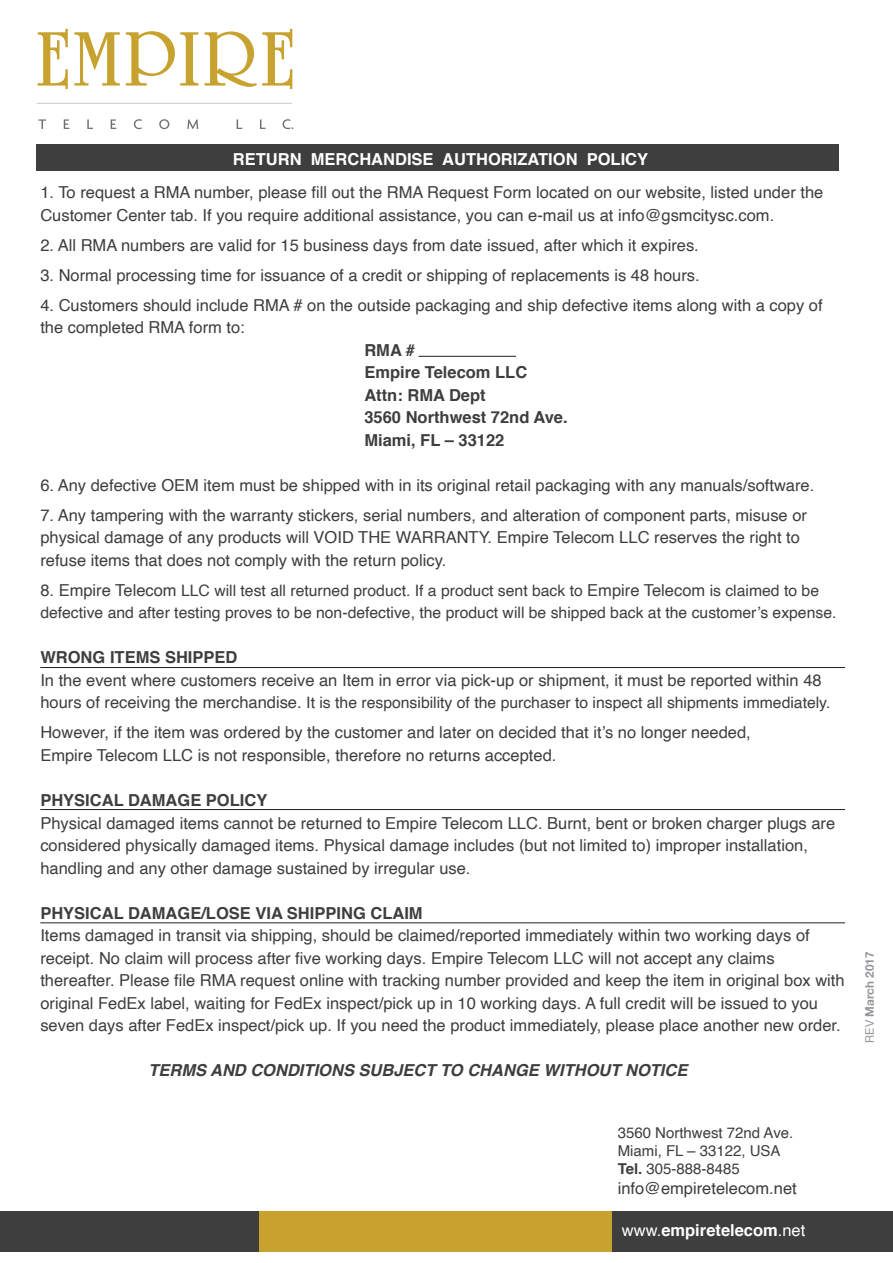
<style>
.page{position:relative;width:893px;height:1263px;background:#fff}
.page>*{position:absolute;margin:0;border:0;box-sizing:border-box;transform-origin:0 0}
.t1{font:16.5px/22.5px "Helvetica";color:#3e3e3f}
.t2{font:700 16.5px/22.5px "Helvetica";color:#3e3e3f}
.t3{font:700 16.5px "Helvetica";color:#fff}
.t4{font:italic 700 16.5px "Helvetica";color:#3e3e3f}
.t5{font:15.75px/22.5px "Helvetica";color:#3e3e3f}
.t6{font:15px/18px "Helvetica";color:#3e3e3f}
.t7{font:700 11.85px "Helvetica Neue";color:#949699}
.s1{font-size:16.5px}
.s2{font-weight:700}
.s3{font-weight:400}
</style>
<div class="page">
<div style="left:0;top:1211px;width:893px;height:40px;background:#3e3e3f"></div>
<div style="left:259px;top:1211px;width:352px;height:40px;background:#c7a22f"></div>
<hr style="left:40px;top:922px;width:805px;height:1px;background:#231f20">
<hr style="left:40px;top:809px;width:805px;height:1px;background:#231f20">
<hr style="left:40px;top:667px;width:805px;height:1px;background:#231f20">
<div style="left:37px;top:144px;width:802px;height:27px;background:#3e3e3f"></div>
<hr style="left:419px;top:356px;width:97px;height:1px;background:#211e1e">
<svg style="left:38px;top:29px;width:254px;height:60px"></svg>
<svg style="left:37px;top:103px;width:256px;height:26px"></svg>
<p class="t3" style="left:233px;top:146px;width:417px">RETURN MERCHANDISE AUTHORIZATION POLICY</p>
<p class="t1" style="left:40px;top:182px;width:784px">1. To request a RMA number, please fill out the RMA Request Form located on our website, listed under the<br>Customer Center tab. If you require additional assistance, you can e-mail us at info@gsmcitysc.com.</p>
<p class="t1" style="left:40px;top:234px;width:660px">2. All RMA numbers are valid for 15 business days from date issued, after which it expires.</p>
<p class="t1" style="left:40px;top:264px;width:661px">3. Normal processing time for issuance of a credit or shipping of replacements is 48 hours.</p>
<p class="t1" style="left:40px;top:294px;width:784px">4. Customers should include RMA # on the outside packaging and ship defective items along with a copy of the completed RMA form to:</p>
<p class="t2" style="left:364px;top:339px;width:205px">RMA #<br>Empire Telecom LLC<br>Attn: RMA Dept<br>3560 Northwest 72nd Ave.<br>Miami, FL – 33122</p>
<p class="t1" style="left:40px;top:474px;width:775px">6. Any defective OEM item must be shipped with in its original retail packaging with any manuals/software.</p>
<p class="t1" style="left:40px;top:504px;width:768px">7. Any tampering with the warranty stickers, serial numbers, and alteration of component parts, misuse or physical damage of any products will VOID THE WARRANTY. Empire Telecom LLC reserves the right to refuse items that does not comply with the return policy.</p>
<p class="t5" style="left:40px;top:580px;width:798px"><span class="s1">8. Empire Telecom</span> LLC will test all returned product. If a product sent back to <span class="s1">Empire Telecom</span> is claimed to be defective and after testing proves to be non-defective, the product will be shipped back at the customer’s expense.</p>
<p class="t2" style="left:40px;top:647px;width:199px">WRONG ITEMS SHIPPED</p>
<p class="t1" style="left:40px;top:669px;width:783px">In the event where customers receive an Item in error via pick-up or shipment, it must be reported within 48</p>
<p class="t5" style="left:40px;top:692px;width:792px"><span class="s1">hours of receiving the merchandise.</span> It is the responsibility of the purchaser to inspect all shipments immediately.</p>
<p class="t1" style="left:40px;top:722px;width:712px">However, if the item was ordered by the customer and later on decided that it’s no longer needed,<br>Empire Telecom LLC is not responsible, therefore no returns accepted.</p>
<p class="t2" style="left:40px;top:789px;width:229px">PHYSICAL DAMAGE POLICY</p>
<p class="t1" style="left:40px;top:812px;width:796px">Physical damaged items cannot be returned to Empire Telecom LLC. Burnt, bent or broken charger plugs are considered physically damaged items. Physical damage includes (but not limited to) improper installation, handling and any other damage sustained by irregular use.</p>
<p class="t2" style="left:40px;top:902px;width:384px">PHYSICAL DAMAGE/LOSE VIA SHIPPING CLAIM</p>
<p class="t1" style="left:40px;top:924px;width:806px">Items damaged in transit via shipping, should be claimed/reported immediately within two working days of receipt. No claim will process after five working days. Empire Telecom LLC will not accept any claims thereafter. Please file RMA request online with tracking number provided and keep the item in original box with original FedEx label, waiting for FedEx inspect/pick up in 10 working days. A full credit will be issued to you seven days after FedEx inspect/pick up. If you need the product immediately, please place another new order.</p>
<p class="t4" style="left:148px;top:1057px;width:541px">TERMS AND CONDITIONS SUBJECT TO CHANGE WITHOUT NOTICE</p>
<p class="t6" style="left:618px;top:1124px;width:177px">3560 Northwest 72nd Ave.<br>Miami, FL – 33122, USA<br><span class="s2">Tel.</span> 305-888-8485</p>
<p class="t1" style="left:618px;top:1178px;width:181px">info@empiretelecom.net</p>
<p class="t3" style="left:622px;top:1217px;width:185px"><span class="s3">www.</span>empiretelecom<span class="s3">.net</span></p>
<p class="t7" style="left:860px;top:1042px;width:92px;rotate:-90deg"><span class="s3">REV</span> March 2017</p>
</div>
